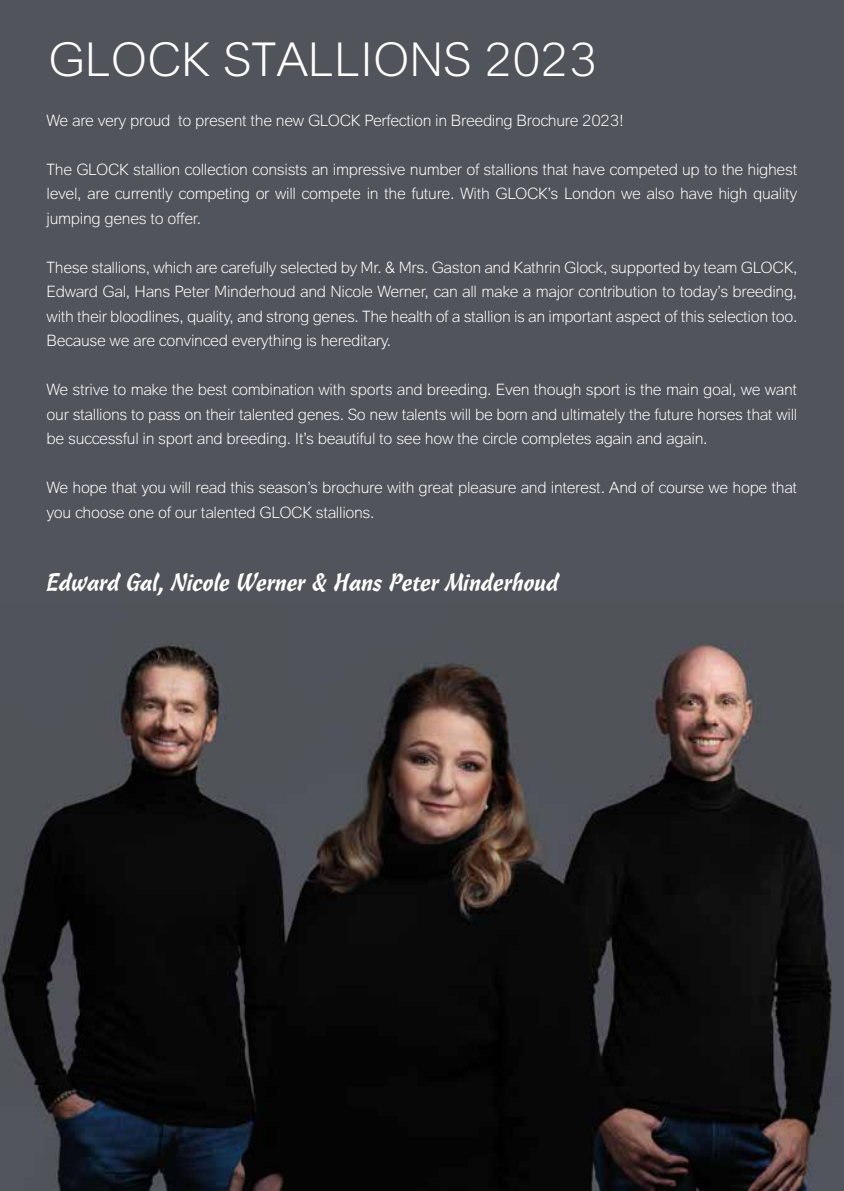
<style>
.page{position:relative;width:844px;height:1191px;background:#fff}
.page>*{position:absolute;margin:0;border:0;box-sizing:border-box;transform-origin:0 0}
.t1{font:300 46.73px "GLOCK Sans";color:#fff}
.t2{font:24.5px "Freehand";letter-spacing:-.02em;color:#fff}
.t3{font:300 15.75px/24.5px "GLOCK Sans";letter-spacing:-.02em;color:#fff;text-align:justify}
</style>
<div class="page">
<div style="left:0;top:0;width:843px;height:633px;background:#52545b"></div>
<img style="left:0;top:633px;width:843px;height:558px">
<h1 class="t1" style="left:48px;top:33px;width:549px">GLOCK STALLIONS 2023</h1>
<p class="t3" style="left:47px;top:108px;width:579px">We are very proud to present the new GLOCK Perfection in Breeding Brochure 2023!</p>
<p class="t3" style="left:47px;top:157px;width:752px">The GLOCK stallion collection consists an impressive number of stallions that have competed up to the highest level, are currently competing or will compete in the future. With GLOCK’s London we also have high quality jumping genes to offer.</p>
<p class="t3" style="left:47px;top:255px;width:752px">These stallions, which are carefully selected by Mr. &amp; Mrs. Gaston and Kathrin Glock, supported by team GLOCK, Edward Gal, Hans Peter Minderhoud and Nicole Werner, can all make a major contribution to today’s breeding, with their bloodlines, quality, and strong genes. The health of a stallion is an important aspect of this selection too.<br>Because we are convinced everything is hereditary.</p>
<p class="t3" style="left:47px;top:378px;width:752px">We strive to make the best combination with sports and breeding. Even though sport is the main goal, we want our stallions to pass on their talented genes. So new talents will be born and ultimately the future horses that will be successful in sport and breeding. It’s beautiful to see how the circle completes again and again.</p>
<p class="t3" style="left:47px;top:476px;width:752px">We hope that you will read this season’s brochure with great pleasure and interest. And of course we hope that you choose one of our talented GLOCK stallions.</p>
<h2 class="t2" style="left:47px;top:567px;width:514px">Edward Gal, Nicole Werner &amp; Hans Peter Minderhoud</h2>
</div>
